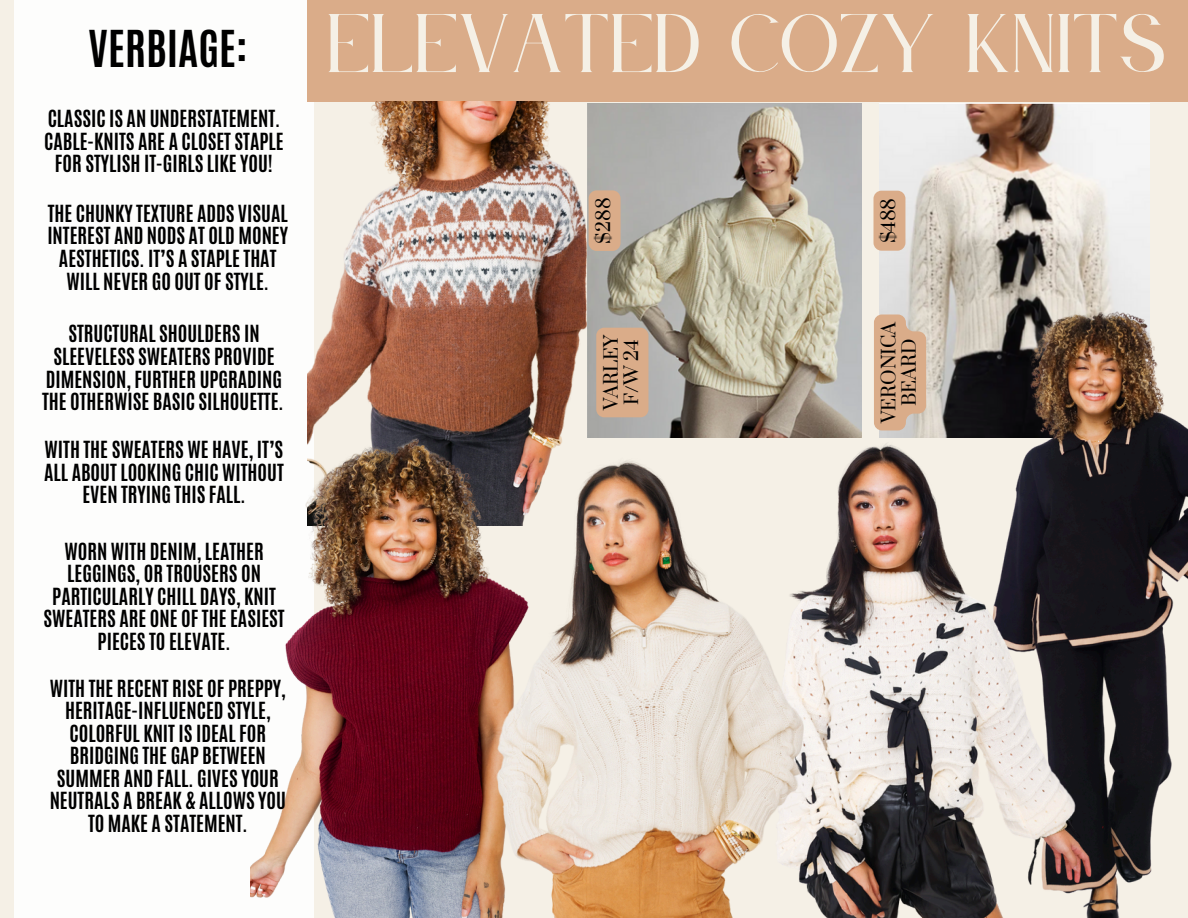
<style>
.page{position:relative;width:1188px;height:918px;background:#f5f0e6}
.page>*{position:absolute;margin:0;border:0;box-sizing:border-box;transform-origin:0 0}
.t1{font:72.9px "Le Jour Serif";color:#f5f0e6}
.t2{font:700 42.45px "Antonio";color:#000}
.t3{font:700 19.65px/22.6px "Antonio";color:#000;text-align:center}
.t4{font:18px "Prata";color:#000}
</style>
<div class="page">
<div style="left:14px;top:0;width:300px;height:918px;background:#fff"></div>
<div style="left:307px;top:0;width:881px;height:102px;background:#daac89"></div>
<img style="left:879px;top:104px;width:270px;height:325px">
<img style="left:968px;top:271px;width:220px;height:647px">
<img style="left:307px;top:102px;width:284px;height:327px">
<img style="left:838px;top:429px;width:258px;height:489px">
<img style="left:251px;top:429px;width:213px;height:489px">
<img style="left:464px;top:414px;width:374px;height:504px">
<img style="left:587px;top:104px;width:275px;height:334px">
<svg style="left:874px;top:315px;width:52px;height:115px"></svg>
<div style="left:874px;top:191px;width:31px;height:60px;background:#daac89;border-radius:8px"></div>
<div style="left:596px;top:328px;width:52px;height:89px;background:#daac89;border-radius:8px"></div>
<div style="left:589px;top:190px;width:32px;height:61px;background:#daac89;border-radius:8px"></div>
<p class="t2" style="left:88px;top:19px;width:161px">VERBIAGE:</p>
<p class="t3" style="left:44px;top:108px;width:241px">CLASSIC IS AN UNDERSTATEMENT.<br>CABLE-KNITS ARE A CLOSET STAPLE<br>FOR STYLISH IT-GIRLS LIKE YOU!</p>
<p class="t3" style="left:47px;top:202px;width:242px">THE CHUNKY TEXTURE ADDS VISUAL<br>INTEREST AND NODS AT OLD MONEY<br>AESTHETICS. IT’S A STAPLE THAT<br>WILL NEVER GO OUT OF STYLE.</p>
<p class="t3" style="left:42px;top:323px;width:243px">STRUCTURAL SHOULDERS IN<br>SLEEVELESS SWEATERS PROVIDE<br>DIMENSION, FURTHER UPGRADING<br>THE OTHERWISE BASIC SILHOUETTE.</p>
<p class="t3" style="left:44px;top:438px;width:241px">WITH THE SWEATERS WE HAVE, IT’S<br>ALL ABOUT LOOKING CHIC WITHOUT<br>EVEN TRYING THIS FALL.</p>
<p class="t3" style="left:44px;top:540px;width:243px">WORN WITH DENIM, LEATHER<br>LEGGINGS, OR TROUSERS ON<br>PARTICULARLY CHILL DAYS, KNIT<br>SWEATERS ARE ONE OF THE EASIEST<br>PIECES TO ELEVATE.</p>
<p class="t3" style="left:50px;top:677px;width:238px">WITH THE RECENT RISE OF PREPPY,<br>HERITAGE-INFLUENCED STYLE,<br>COLORFUL KNIT IS IDEAL FOR<br>BRIDGING THE GAP BETWEEN<br>SUMMER AND FALL. GIVES YOUR<br>NEUTRALS A BREAK &amp; ALLOWS YOU<br>TO MAKE A STATEMENT.</p>
<h2 class="t1" style="left:328px;top:4px;width:841px">ELEVATED COZY KNITS</h2>
<p class="t4" style="left:592px;top:244px;width:48px;rotate:-90deg">$288</p>
<p class="t4" style="left:600px;top:410px;width:78px;rotate:-90deg">VARLEY</p>
<p class="t4" style="left:620px;top:405px;width:67px;rotate:-90deg">F/W 24</p>
<p class="t4" style="left:877px;top:243px;width:47px;rotate:-90deg">$488</p>
<p class="t4" style="left:878px;top:423px;width:104px;rotate:-90deg">VERONICA</p>
<p class="t4" style="left:898px;top:406px;width:69px;rotate:-90deg">BEARD</p>
</div>
